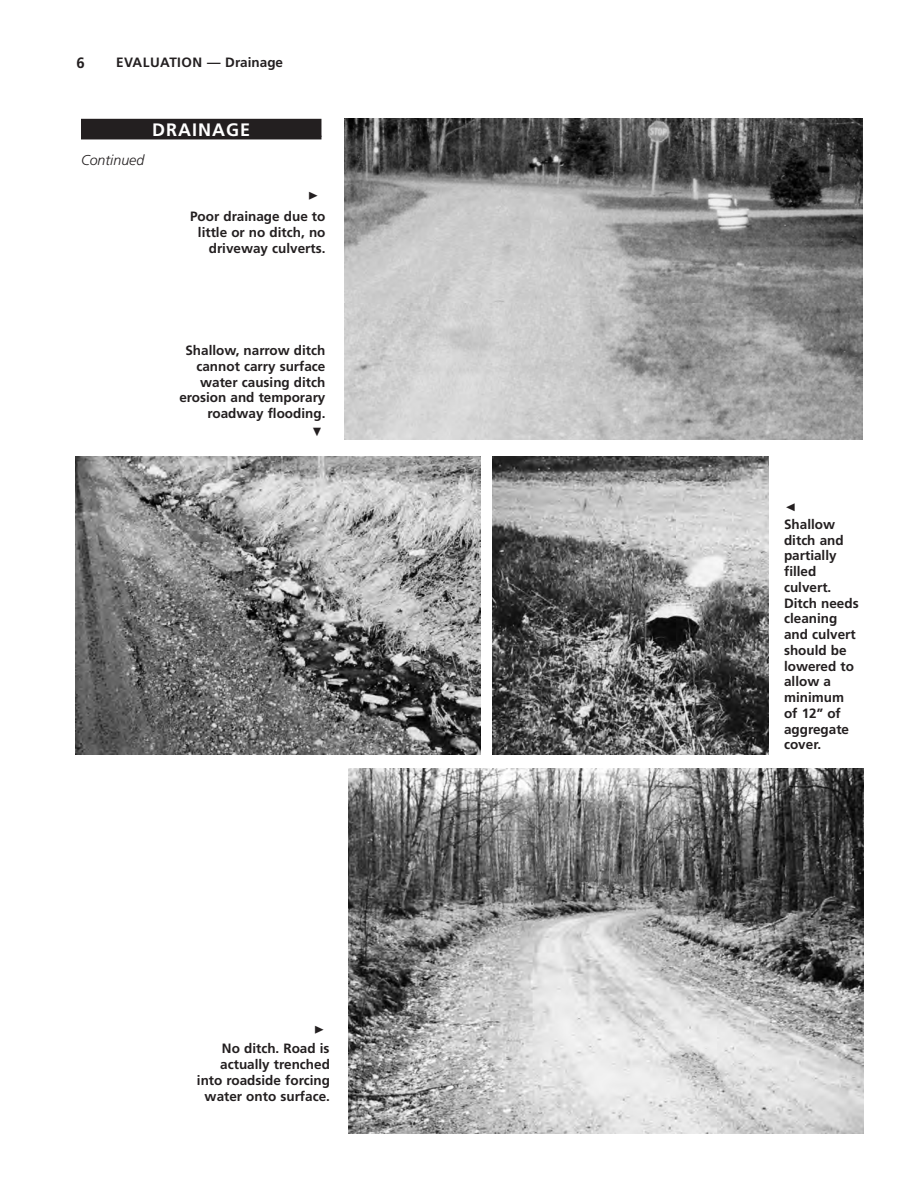
<style>
.page{position:relative;width:918px;height:1188px;background:#fff}
.page>*{position:absolute;margin:0;border:0;box-sizing:border-box;transform-origin:0 0}
.t1{font:700 18px "Frutiger";letter-spacing:.055em;color:#fff}
.t2{font:700 15px "Frutiger";color:#231f20}
.t3{font:italic 300 14.25px "Frutiger";color:#231f20}
.t4{font:700 13.5px/15.8px "Frutiger";color:#231f20;text-align:right}
</style>
<div class="page">
<img style="left:348px;top:769px;width:516px;height:365px">
<img style="left:345px;top:119px;width:517px;height:321px">
<img style="left:492px;top:457px;width:277px;height:297px">
<img style="left:76px;top:457px;width:404px;height:298px">
<div style="left:81px;top:119px;width:240px;height:18px;background:#231f20"></div>
<hr style="left:81px;top:136px;width:240px;height:3px;background:#231f20">
<p class="t2" style="left:77px;top:56px;width:10px">6</p>
<p class="t4" style="left:116px;top:56px;width:168px">EVALUATION — Drainage</p>
<p class="t3" style="left:81px;top:154px;width:65px">Continued</p>
<h1 class="t1" style="left:152px;top:122px;width:99px">DRAINAGE</h1>
<p class="t4" style="left:190px;top:210px;width:137px">Poor drainage due to little or no ditch, no driveway culverts.</p>
<p class="t4" style="left:179px;top:344px;width:148px">Shallow, narrow ditch cannot carry surface water causing ditch erosion and temporary roadway flooding.</p>
<p class="t4" style="left:197px;top:1042px;width:135px">No ditch. Road is actually trenched into roadside forcing water onto surface.</p>
<p class="t4" style="left:784px;top:517px;width:76px;text-align:left">Shallow ditch and partially filled culvert.<br>Ditch needs cleaning and culvert should be lowered to allow a minimum of 12” of aggregate cover.</p>
</div>
